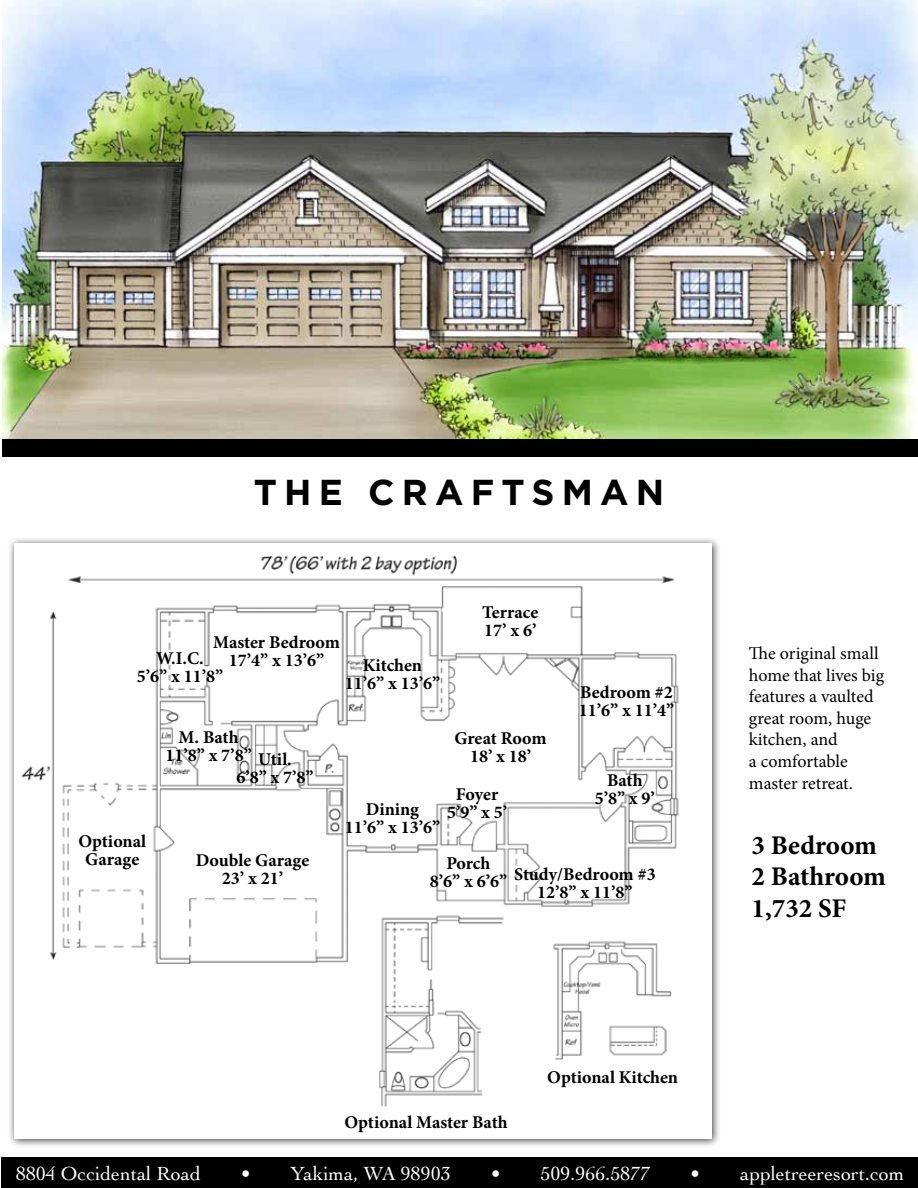
<style>
.page{position:relative;width:918px;height:1188px;background:#fff}
.page>*{position:absolute;margin:0;border:0;box-sizing:border-box;transform-origin:0 0}
.t1{font:700 36px "Gotham";letter-spacing:.2em;color:#000}
.t2{font:700 27px/31.5px "Minion Pro";color:#000}
.t3{font:19.95px "Cochin";color:#fff}
.t4{font:700 18px/18px "Minion Pro";color:#000;text-align:center}
.t5{font:18px/21.6px "Minion Pro";letter-spacing:-.005em;color:#000}
</style>
<div class="page">
<div style="left:2px;top:1158px;width:916px;height:30px;background:#000"></div>
<div style="left:8px;top:536px;width:713px;height:612px;background:#000;opacity:.75"></div>
<img style="left:15px;top:543px;width:697px;height:596px">
<div style="left:2px;top:438px;width:916px;height:19px;background:#000101"></div>
<img style="left:2px;top:0;width:916px;height:438px">
<h1 class="t1" style="left:254px;top:471px;width:412px">THE CRAFTSMAN</h1>
<p class="t4" style="left:213px;top:633px;width:128px">Master Bedroom<br>17’4” x 13’6”</p>
<p class="t4" style="left:137px;top:649px;width:88px">W.I.C.<br>5’6” x 11’8”</p>
<p class="t4" style="left:345px;top:656px;width:97px">Kitchen<br>11’6” x 13’6”</p>
<p class="t4" style="left:482px;top:603px;width:58px;text-align:left">Terrace<br>17’ x 6’</p>
<p class="t4" style="left:579px;top:683px;width:97px;text-align:left">Bedroom #2<br>11’6” x 11’4”</p>
<p class="t4" style="left:78px;top:832px;width:69px">Optional<br>Garage</p>
<p class="t4" style="left:165px;top:728px;width:128px;text-align:left;text-indent:13px">M. Bath<br>11’8” x 7’8” Util.</p>
<p class="t4" style="left:236px;top:768px;width:79px">6’8” x 7’8”</p>
<p class="t4" style="left:196px;top:851px;width:115px">Double Garage<br>23’ x 21’</p>
<p class="t4" style="left:455px;top:729px;width:94px">Great Room<br>18’ x 18’</p>
<p class="t4" style="left:595px;top:771px;width:62px">Bath<br>5’8” x 9’</p>
<p class="t4" style="left:447px;top:785px;width:62px">Foyer<br>5’9” x 5’</p>
<p class="t4" style="left:446px;top:854px;width:46px">Porch</p>
<p class="t4" style="left:537px;top:865px;width:120px;text-align:left;text-indent:-107px">8’6” x 6’6” Study/Bedroom #3<br>12’8” x 11’8”</p>
<p class="t4" style="left:345px;top:800px;width:97px">Dining<br>11’6” x 13’6”</p>
<p class="t4" style="left:344px;top:1113px;width:165px">Optional Master Bath</p>
<p class="t4" style="left:547px;top:1068px;width:133px">Optional Kitchen</p>
<p class="t5" style="left:749px;top:642px;width:137px">The original small home that lives big features a vaulted great room, huge kitchen, and<br>a comfortable master retreat.</p>
<h2 class="t2" style="left:752px;top:829px;width:136px">3 Bedroom<br>2 Bathroom<br>1,732 SF</h2>
<p class="t3" style="left:16px;top:1160px;width:186px">8804 Occidental Road</p>
<p class="t3" style="left:241px;top:1160px;width:212px">• Yakima, WA 98903</p>
<p class="t3" style="left:491px;top:1160px;width:161px">• 509.966.5877</p>
<p class="t3" style="left:690px;top:1160px;width:216px">• appletreeresort.com</p>
</div>
